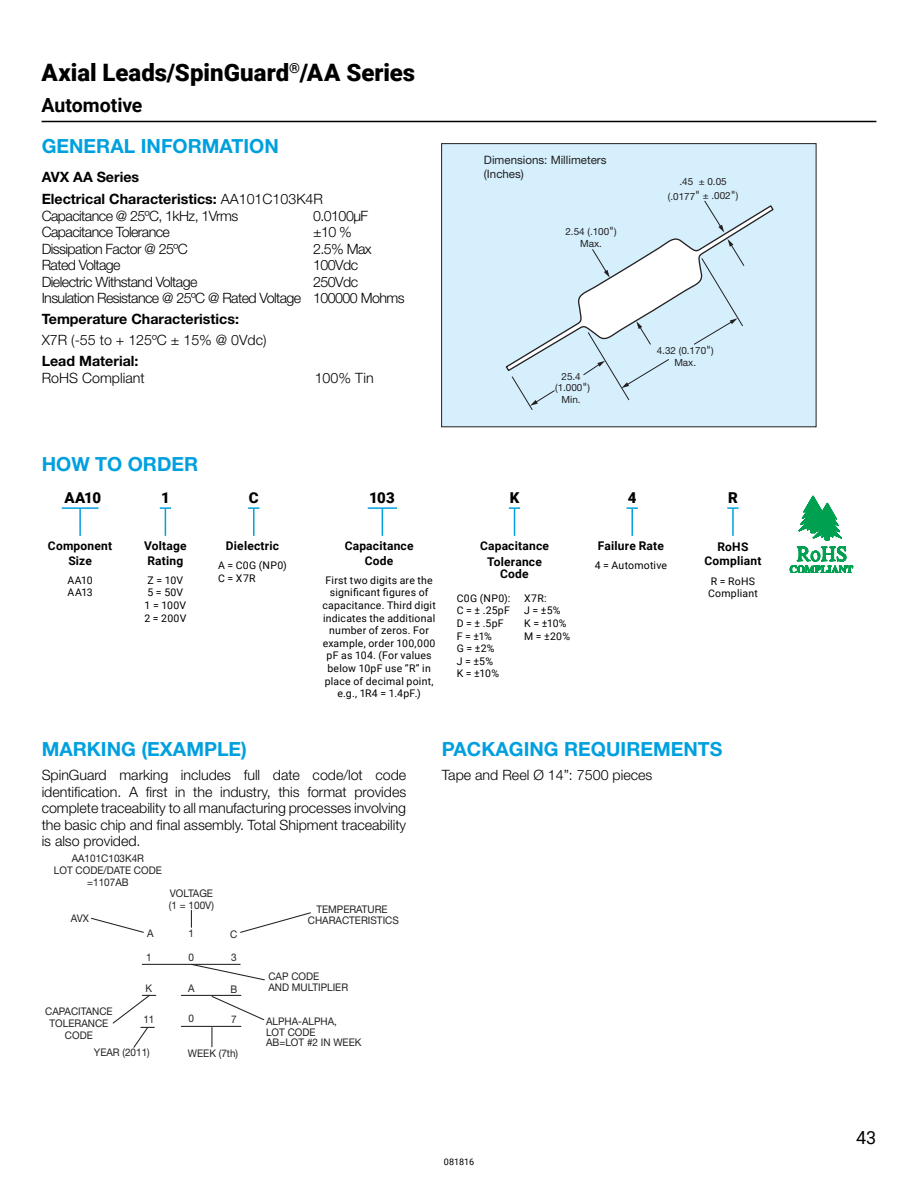
<style>
.page{position:relative;width:918px;height:1188px;background:#fff}
.page>*{position:absolute;margin:0;border:0;box-sizing:border-box;transform-origin:0 0}
.t1{font:900 24px "Roboto";color:#000}
.t2{font:700 19.5px "Helvetica Neue LT Std";color:#00a0df}
.t3{font:700 19.5px "Roboto";color:#000}
.t4{font:18px "Roboto";color:#000}
.t5{font:900 15px "Roboto";letter-spacing:-.04em;color:#000}
.t6{font:300 14.25px/16.5px "Helvetica Neue LT Std";letter-spacing:-.04em;color:#000}
.t7{font:700 14.25px/22.5px "Helvetica Neue LT Std";color:#000}
.t8{font:300 14.25px "Helvetica Neue LT Std";color:#000}
.t9{font:700 12px/14.4px "Roboto";letter-spacing:.015em;color:#000;text-align:center}
.t10{font:11.55px/14px "Helvetica Neue LT Std";color:#231f20}
.t11{font:10.5px/12.6px "Roboto";letter-spacing:.02em;color:#000}
.t12{font:10.5px/12px "Helvetica Neue LT Std";color:#231f20;scale:.95 1}
.t13{font:10.5px/12.6px "Roboto";letter-spacing:-.03em;color:#000}
.t14{font:9.9px/11.6px "Helvetica Neue LT Std";color:#231f20;text-align:center}
.t15{font:9px "Roboto";letter-spacing:.01em;color:#000}
.s1{font-weight:300}
.s2{font-size:11.55px}
</style>
<div class="page">
<hr style="left:42px;top:121px;width:834px;height:1px;background:#000">
<hr style="left:62px;top:507px;width:37px;height:2px;background:#00a0df">
<hr style="left:79px;top:509px;width:2px;height:27px;background:#00a0df">
<hr style="left:368px;top:507px;width:29px;height:2px;background:#00a0df">
<svg style="left:382px;top:509px;width:1px;height:27px"></svg>
<svg style="left:160px;top:507px;width:11px;height:29px"></svg>
<svg style="left:248px;top:507px;width:11px;height:2px"></svg>
<hr style="left:253px;top:509px;width:2px;height:27px;background:#00a0df">
<svg style="left:627px;top:507px;width:11px;height:2px"></svg>
<hr style="left:631px;top:509px;width:2px;height:27px;background:#00a0df">
<svg style="left:727px;top:507px;width:12px;height:2px"></svg>
<hr style="left:732px;top:509px;width:2px;height:27px;background:#00a0df">
<svg style="left:509px;top:507px;width:11px;height:29px"></svg>
<svg style="left:789px;top:495px;width:65px;height:78px"></svg>
<div style="left:442px;top:144px;width:374px;height:282px;background:#d5effc"></div>
<svg style="left:505px;top:205px;width:269px;height:166px"></svg>
<svg style="left:592px;top:249px;width:18px;height:29px"></svg>
<svg style="left:704px;top:200px;width:20px;height:33px"></svg>
<svg style="left:693px;top:239px;width:52px;height:106px"></svg>
<svg style="left:583px;top:321px;width:86px;height:80px"></svg>
<svg style="left:511px;top:376px;width:44px;height:34px"></svg>
<div style="left:441px;top:143px;width:375px;height:284px;border:1px solid #231f20"></div>
<hr style="left:142px;top:964px;width:98px;height:1px;background:#231f20">
<hr style="left:181px;top:995px;width:60px;height:1px;background:#231f20">
<hr style="left:181px;top:1026px;width:60px;height:1px;background:#231f20">
<svg style="left:91px;top:917px;width:53px;height:16px"></svg>
<svg style="left:191px;top:910px;width:1px;height:17px"></svg>
<svg style="left:240px;top:912px;width:71px;height:21px"></svg>
<svg style="left:190px;top:963px;width:75px;height:18px"></svg>
<svg style="left:211px;top:995px;width:54px;height:26px"></svg>
<svg style="left:112px;top:994px;width:44px;height:54px"></svg>
<svg style="left:211px;top:1027px;width:1px;height:20px"></svg>
<h1 class="t1" style="left:42px;top:56px;width:375px">Axial Leads/SpinGuard<sup>®</sup>/AA Series</h1>
<h2 class="t3" style="left:42px;top:92px;width:102px">Automotive</h2>
<h2 class="t2" style="left:42px;top:134px;width:239px">GENERAL INFORMATION</h2>
<p class="t7" style="left:42px;top:165px;width:283px">AVX AA Series<br>Electrical Characteristics: <span class="s1">AA101C103K4R</span></p>
<p class="t6" style="left:42px;top:207px;width:198px">Capacitance @ 25ºC, 1kHz, 1Vrms</p>
<p class="t6" style="left:313px;top:207px;width:56px">0.0100μF</p>
<p class="t6" style="left:42px;top:224px;width:130px">Capacitance Tolerance</p>
<p class="t6" style="left:313px;top:224px;width:40px">±10 %</p>
<p class="t6" style="left:42px;top:240px;width:148px">Dissipation Factor @ 25ºC</p>
<p class="t6" style="left:313px;top:240px;width:60px">2.5% Max</p>
<p class="t6" style="left:42px;top:257px;width:80px">Rated Voltage</p>
<p class="t6" style="left:313px;top:257px;width:46px">100Vdc</p>
<p class="t6" style="left:42px;top:273px;width:157px">Dielectric Withstand Voltage</p>
<p class="t6" style="left:42px;top:273px;width:364px;text-indent:272px">250Vdc<br>Insulation Resistance @ 25ºC @ Rated Voltage 100000 Mohms</p>
<p class="t7" style="left:42px;top:308px;width:199px">Temperature Characteristics:</p>
<p class="t8" style="left:42px;top:332px;width:226px">X7R (-55 to + 125ºC ± 15% @ 0Vdc)</p>
<p class="t7" style="left:42px;top:350px;width:98px">Lead Material:</p>
<p class="t8" style="left:42px;top:369px;width:104px">RoHS Compliant</p>
<p class="t6" style="left:315px;top:369px;width:60px">100% Tin</p>
<p class="t10" style="left:484px;top:153px;width:124px">Dimensions: Millimeters (Inches)</p>
<p class="t14" style="left:565px;top:226px;width:53px">2.54 (.100<span class="s2">"</span>)<br>Max.</p>
<p class="t14" style="left:555px;top:370px;width:36px">25.4 (1.000<span class="s2">"</span>)<br>Min.</p>
<p class="t14" style="left:668px;top:175px;width:72px;line-height:14.1px">.45 ± 0.05 (.0177<span class="s2">"</span> ± .002<span class="s2">"</span>)</p>
<p class="t14" style="left:657px;top:345px;width:58px">4.32 (0.170<span class="s2">"</span>)<br>Max.</p>
<h2 class="t2" style="left:42px;top:452px;width:158px">HOW TO ORDER</h2>
<p class="t5" style="left:64px;top:487px;width:38px">AA10</p>
<p class="t5" style="left:161px;top:487px;width:10px">1</p>
<p class="t5" style="left:249px;top:487px;width:11px">C</p>
<p class="t5" style="left:369px;top:487px;width:27px">103</p>
<p class="t5" style="left:628px;top:487px;width:10px">4</p>
<p class="t5" style="left:728px;top:487px;width:11px">R</p>
<p class="t9" style="left:48px;top:538px;width:66px">Component<br>Size</p>
<p class="t13" style="left:67px;top:573px;width:27px">AA10<br>AA13</p>
<p class="t5" style="left:510px;top:487px;width:11px">K</p>
<p class="t9" style="left:480px;top:538px;width:70px;line-height:15.5px">Capacitance<br>Tolerance</p>
<p class="t9" style="left:500px;top:566px;width:30px">Code</p>
<p class="t9" style="left:144px;top:538px;width:44px;text-align:left">Voltage<br>Rating</p>
<p class="t11" style="left:144px;top:573px;width:43px;text-align:center">Z = 10V<br>5 = 50V<br>1 = 100V<br>2 = 200V</p>
<p class="t9" style="left:598px;top:538px;width:67px">Failure Rate</p>
<p class="t11" style="left:595px;top:559px;width:74px">4 = Automotive</p>
<p class="t9" style="left:226px;top:538px;width:55px">Dielectric</p>
<p class="t11" style="left:218px;top:559px;width:70px">A = C0G (NP0)<br>C = X7R</p>
<p class="t9" style="left:345px;top:538px;width:70px">Capacitance<br>Code</p>
<p class="t11" style="left:322px;top:573px;width:115px;text-align:center">First two digits are the significant figures of capacitance. Third digit indicates the additional number of zeros. For example, order 100,000 pF as 104. (For values below 10pF use “R” in place of decimal point, e.g., 1R4 = 1.4pF.)</p>
<p class="t9" style="left:704px;top:539px;width:58px">RoHS<br>Compliant</p>
<p class="t11" style="left:708px;top:574px;width:51px">R = RoHS<br>Compliant</p>
<p class="t11" style="left:457px;top:591px;width:55px">C0G (NP0):<br>C = ± .25pF<br>D = ± .5pF<br>F = ±1%<br>G = ±2%<br>J = ±5%<br>K = ±10%</p>
<p class="t11" style="left:524px;top:591px;width:47px">X7R:<br>J = ±5%<br>K = ±10%<br>M = ±20%</p>
<h2 class="t2" style="left:42px;top:737px;width:207px">MARKING (EXAMPLE)</h2>
<p class="t6" style="left:42px;top:767px;width:366px;text-align:justify">SpinGuard marking includes full date code/lot code identification. A first in the industry, this format provides complete traceability to all manufacturing processes involving the basic chip and final assembly. Total Shipment traceability is also provided.</p>
<p class="t12" style="left:54px;top:852px;width:115px;text-align:center">AA101C103K4R<br>LOT CODE/DATE CODE =1107AB</p>
<p class="t12" style="left:169px;top:887px;width:49px">VOLTAGE (1 = 100V)</p>
<p class="t12" style="left:316px;top:903px;width:77px">TEMPERATURE</p>
<p class="t12" style="left:71px;top:912px;width:21px">AVX</p>
<p class="t12" style="left:308px;top:914px;width:97px">CHARACTERISTICS</p>
<p class="t12" style="left:147px;top:927px;width:8px">A</p>
<p class="t12" style="left:189px;top:927px;width:7px">1</p>
<p class="t12" style="left:230px;top:928px;width:9px">C</p>
<p class="t12" style="left:146px;top:951px;width:7px">1</p>
<p class="t12" style="left:189px;top:951px;width:7px">0</p>
<p class="t12" style="left:231px;top:951px;width:7px">3</p>
<p class="t12" style="left:146px;top:982px;width:9px">K</p>
<p class="t12" style="left:188px;top:982px;width:8px">A</p>
<p class="t12" style="left:230px;top:983px;width:9px">B</p>
<p class="t12" style="left:143px;top:1014px;width:13px">11</p>
<p class="t12" style="left:189px;top:1012px;width:7px">0</p>
<p class="t12" style="left:231px;top:1013px;width:7px">7</p>
<p class="t12" style="left:45px;top:1005px;width:72px;text-align:center">CAPACITANCE<br>TOLERANCE<br>CODE</p>
<p class="t12" style="left:94px;top:1046px;width:60px">YEAR (2011)</p>
<p class="t12" style="left:188px;top:1047px;width:54px">WEEK (7th)</p>
<p class="t12" style="left:268px;top:971px;width:86px;line-height:10.5px">CAP CODE<br>AND MULTIPLIER</p>
<p class="t12" style="left:266px;top:1016px;width:102px;line-height:10.5px">ALPHA-ALPHA,<br>LOT CODE<br>AB=LOT #2 IN WEEK</p>
<h2 class="t2" style="left:442px;top:737px;width:282px">PACKAGING REQUIREMENTS</h2>
<p class="t8" style="left:442px;top:767px;width:212px">Tape and Reel Ø 14”: 7500 pieces</p>
<p class="t15" style="left:444px;top:1155px;width:32px">081816</p>
<p class="t4" style="left:856px;top:1125px;width:22px">43</p>
</div>
